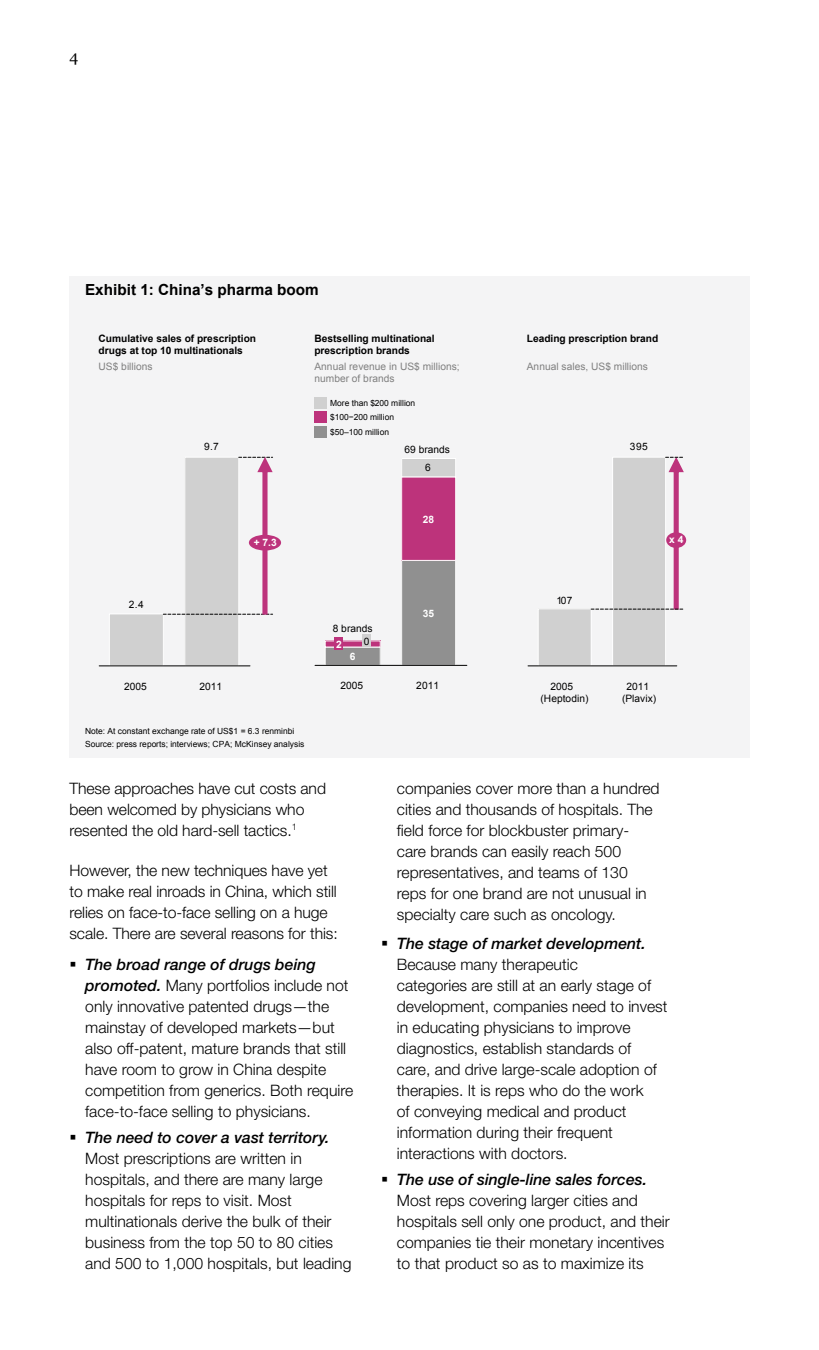
<style>
.page{position:relative;width:819px;height:1350px;background:#fff}
.page>*{position:absolute;margin:0;border:0;box-sizing:border-box;transform-origin:0 0}
.t1{font:300 15.75px/21px "Helvetica Neue LT Std";color:#000}
.t2{font:italic 500 15.75px "Helvetica Neue LT Std";color:#000}
.t3{font:15.75px "Georgia";color:#000}
.t4{font:700 15.22px "Arial";color:#000}
.t5{font:700 10.15px/12.2px "Arial";color:#000}
.t6{font:10.15px/12.2px "Arial";letter-spacing:.005em;color:#808080}
.t7{font:10.15px/12.2px "Arial";letter-spacing:.005em;color:#000;text-align:center}
.t8{font:700 10.15px "Arial";color:#fff}
.t9{font:8.4px/12.6px "Arial";color:#000}
.s1{font-weight:500;font-style:italic}
</style>
<div class="page">
<div style="left:69px;top:276px;width:680px;height:481px;background:#f4f4f5"></div>
<div style="left:325px;top:647px;width:55px;height:18px;background:#909090"></div>
<div style="left:325px;top:647px;width:55px;height:18px;border:1px solid #fff"></div>
<div style="left:401px;top:560px;width:54px;height:105px;background:#909090"></div>
<div style="left:401px;top:560px;width:54px;height:105px;border:1px solid #fff"></div>
<div style="left:325px;top:641px;width:55px;height:6px;background:#bd337b"></div>
<div style="left:401px;top:477px;width:54px;height:83px;background:#bd337b"></div>
<div style="left:401px;top:477px;width:54px;height:83px;border:1px solid #fff"></div>
<div style="left:401px;top:458px;width:54px;height:19px;background:#d0d0d0"></div>
<div style="left:401px;top:458px;width:54px;height:19px;border:1px solid #fff"></div>
<hr style="left:315px;top:665px;width:152px;height:1px;background:#000">
<div style="left:335px;top:637px;width:8px;height:13px;background:#bd337c"></div>
<div style="left:362px;top:634px;width:9px;height:13px;background:#d0d0d0"></div>
<div style="left:538px;top:608px;width:53px;height:58px;background:#d0d0d0"></div>
<div style="left:537px;top:608px;width:54px;height:58px;border:1px solid #fff"></div>
<div style="left:612px;top:457px;width:53px;height:209px;background:#d0d0d0"></div>
<div style="left:612px;top:456px;width:54px;height:210px;border:1px solid #fff"></div>
<hr style="left:528px;top:665px;width:148px;height:1px;background:#000">
<svg style="left:591px;top:457px;width:92px;height:153px"></svg>
<div style="left:666px;top:532px;width:20px;height:16px;background:#bd337c;border-radius:50%"></div>
<div style="left:109px;top:614px;width:54px;height:52px;background:#d0d0d0"></div>
<div style="left:109px;top:613px;width:55px;height:53px;border:1px solid #fff"></div>
<div style="left:185px;top:457px;width:54px;height:209px;background:#d0d0d0"></div>
<div style="left:184px;top:456px;width:55px;height:210px;border:1px solid #fff"></div>
<hr style="left:99px;top:665px;width:151px;height:1px;background:#000">
<svg style="left:163px;top:457px;width:109px;height:158px"></svg>
<div style="left:249px;top:535px;width:32px;height:15px;background:#bd337c;border-radius:50%"></div>
<div style="left:315px;top:411px;width:12px;height:12px;background:#bd337c"></div>
<div style="left:315px;top:396px;width:12px;height:12px;background:#d0d0d0"></div>
<div style="left:315px;top:426px;width:12px;height:12px;background:#909090"></div>
<p class="t3" style="left:69px;top:47px;width:10px">4</p>
<p class="t4" style="left:85px;top:279px;width:235px">Exhibit 1: China’s pharma boom</p>
<p class="t5" style="left:99px;top:332px;width:159px">Cumulative sales of prescription</p>
<p class="t5" style="left:526px;top:332px;width:133px">Leading prescription brand</p>
<p class="t5" style="left:99px;top:344px;width:146px">drugs at top 10 multinationals</p>
<p class="t6" style="left:99px;top:360px;width:56px">US$ billions</p>
<p class="t5" style="left:314px;top:332px;width:122px">Bestselling multinational prescription brands</p>
<p class="t6" style="left:314px;top:360px;width:147px">Annual revenue in US$ millions; number of brands</p>
<p class="t6" style="left:526px;top:360px;width:123px">Annual sales, US$ millions</p>
<p class="t7" style="left:204px;top:440px;width:16px">9.7</p>
<p class="t9" style="left:330px;top:396px;width:87px">More than $200 million</p>
<p class="t9" style="left:330px;top:425px;width:60px">$50–100 million</p>
<p class="t9" style="left:330px;top:411px;width:65px">$100−200 million</p>
<p class="t7" style="left:404px;top:443px;width:47px">69 brands</p>
<p class="t7" style="left:425px;top:461px;width:7px">6</p>
<p class="t7" style="left:630px;top:440px;width:19px">395</p>
<p class="t8" style="left:254px;top:535px;width:24px">+ 7.3</p>
<p class="t8" style="left:423px;top:512px;width:13px">28</p>
<p class="t8" style="left:669px;top:533px;width:16px">x 4</p>
<p class="t7" style="left:129px;top:598px;width:16px">2.4</p>
<p class="t7" style="left:124px;top:680px;width:24px">2005</p>
<p class="t7" style="left:199px;top:680px;width:24px">2011</p>
<p class="t9" style="left:85px;top:725px;width:221px">Note: At constant exchange rate of US$1 = 6.3 renminbi<br>Source: press reports; interviews; CPA; McKinsey analysis</p>
<p class="t7" style="left:333px;top:623px;width:41px">8 brands</p>
<p class="t8" style="left:336px;top:637px;width:7px">2</p>
<p class="t7" style="left:364px;top:635px;width:7px">0</p>
<p class="t8" style="left:350px;top:649px;width:7px">6</p>
<p class="t7" style="left:340px;top:679px;width:24px">2005</p>
<p class="t8" style="left:423px;top:606px;width:13px">35</p>
<p class="t7" style="left:416px;top:679px;width:24px">2011</p>
<p class="t7" style="left:556px;top:594px;width:17px">107</p>
<p class="t7" style="left:540px;top:680px;width:49px">2005 (Heptodin)</p>
<p class="t7" style="left:622px;top:680px;width:36px">2011 (Plavix)</p>
<p class="t1" style="left:69px;top:777px;width:258px">These approaches have cut costs and been welcomed by physicians who resented the old hard-sell tactics.<sup>1</sup></p>
<p class="t1" style="left:69px;top:859px;width:270px">However, the new techniques have yet to make real inroads in China, which still relies on face-to-face selling on a huge scale. There are several reasons for this:</p>
<p class="t1" style="left:85px;top:953px;width:269px"><span class="s1">The broad range of drugs being promoted.</span> Many portfolios include not only innovative patented drugs—the mainstay of developed markets—but also off-patent, mature brands that still have room to grow in China despite competition from generics. Both require face-to-face selling to physicians.</p>
<p class="t2" style="left:85px;top:1127px;width:246px">The need to cover a vast territory.</p>
<p class="t1" style="left:85px;top:1147px;width:268px">Most prescriptions are written in hospitals, and there are many large hospitals for reps to visit. Most multinationals derive the bulk of their business from the top 50 to 80 cities and 500 to 1,000 hospitals, but leading</p>
<p class="t1" style="left:397px;top:777px;width:264px">companies cover more than a hundred cities and thousands of hospitals. The field force for blockbuster primary&shy;care brands can easily reach 500 representatives, and teams of 130 reps for one brand are not unusual in specialty care such as oncology.</p>
<p class="t2" style="left:397px;top:934px;width:250px">The stage of market development.</p>
<p class="t1" style="left:397px;top:953px;width:272px">Because many therapeutic<br>categories are still at an early stage of development, companies need to invest in educating physicians to improve diagnostics, establish standards of care, and drive large-scale adoption of therapies. It is reps who do the work<br>of conveying medical and product information during their frequent interactions with doctors.</p>
<p class="t2" style="left:397px;top:1170px;width:252px">The use of single-line sales forces.</p>
<p class="t1" style="left:397px;top:1189px;width:274px">Most reps covering larger cities and hospitals sell only one product, and their companies tie their monetary incentives to that product so as to maximize its</p>
</div>
